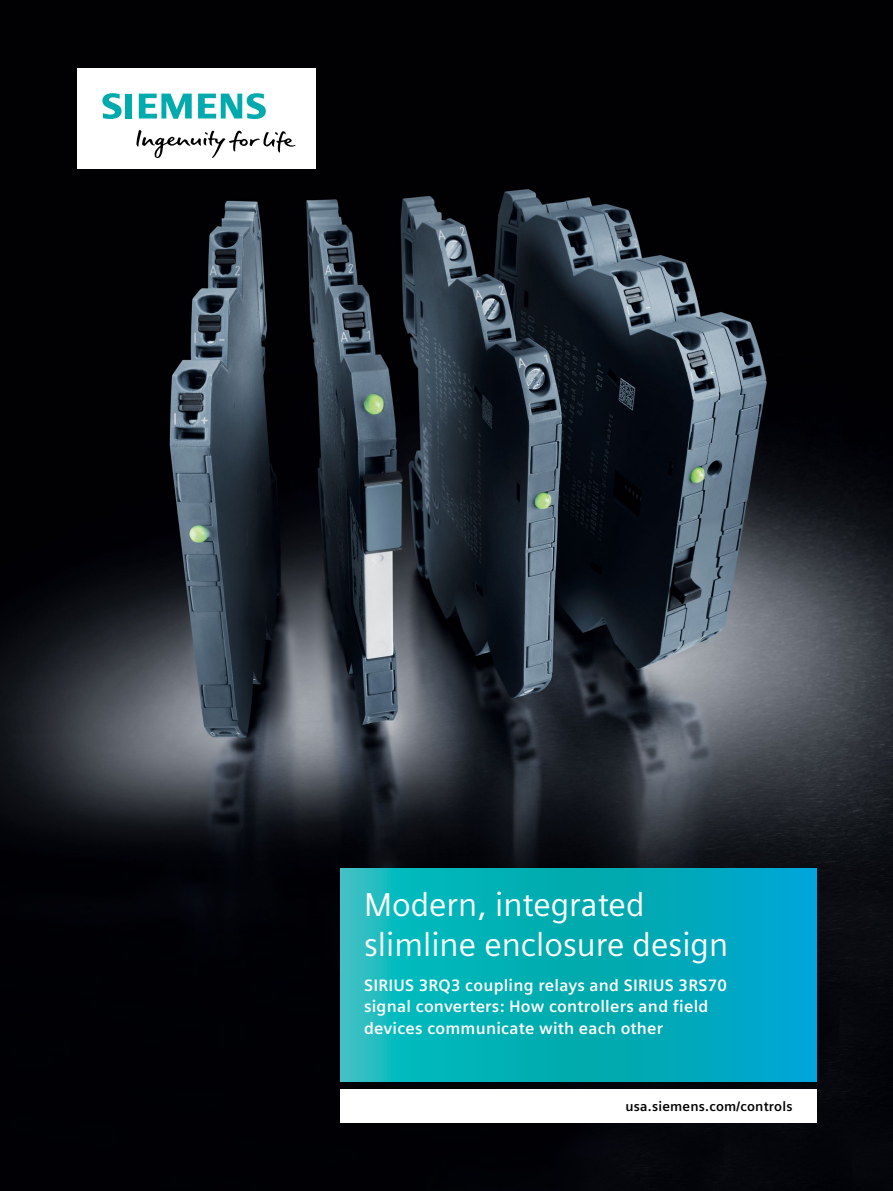
<style>
.page{position:relative;width:893px;height:1191px;background:#fff}
.page>*{position:absolute;margin:0;border:0;box-sizing:border-box;transform-origin:0 0}
.t1{font:33px/39.6px "Siemens Sans Global";color:#fff}
.t2{font:700 16.5px/21.5px "Siemens Sans Global";letter-spacing:.015em;color:#fff}
.t3{font:700 13.5px "Siemens Sans Global";letter-spacing:.015em;color:#000}
</style>
<div class="page">
<img style="left:0;top:0;width:893px;height:1191px">
<div style="left:77px;top:68px;width:238px;height:101px;background:#fff"></div>
<svg style="left:136px;top:130px;width:160px;height:28px"></svg>
<svg style="left:102px;top:93px;width:30px;height:26px"></svg>
<svg style="left:139px;top:94px;width:53px;height:25px"></svg>
<svg style="left:198px;top:93px;width:68px;height:26px"></svg>
<div style="left:340px;top:1089px;width:476px;height:34px;background:#fff"></div>
<svg style="left:340px;top:868px;width:476px;height:213px;background:#04aebb"></svg>
<h1 class="t1" style="left:364px;top:886px;width:366px">Modern, integrated slimline enclosure design</h1>
<p class="t2" style="left:364px;top:974px;width:364px">SIRIUS 3RQ3 coupling relays and SIRIUS 3RS70 signal converters: How controllers and field devices communicate with each other</p>
<p class="t3" style="left:625px;top:1098px;width:169px">usa.siemens.com/controls</p>
</div>
